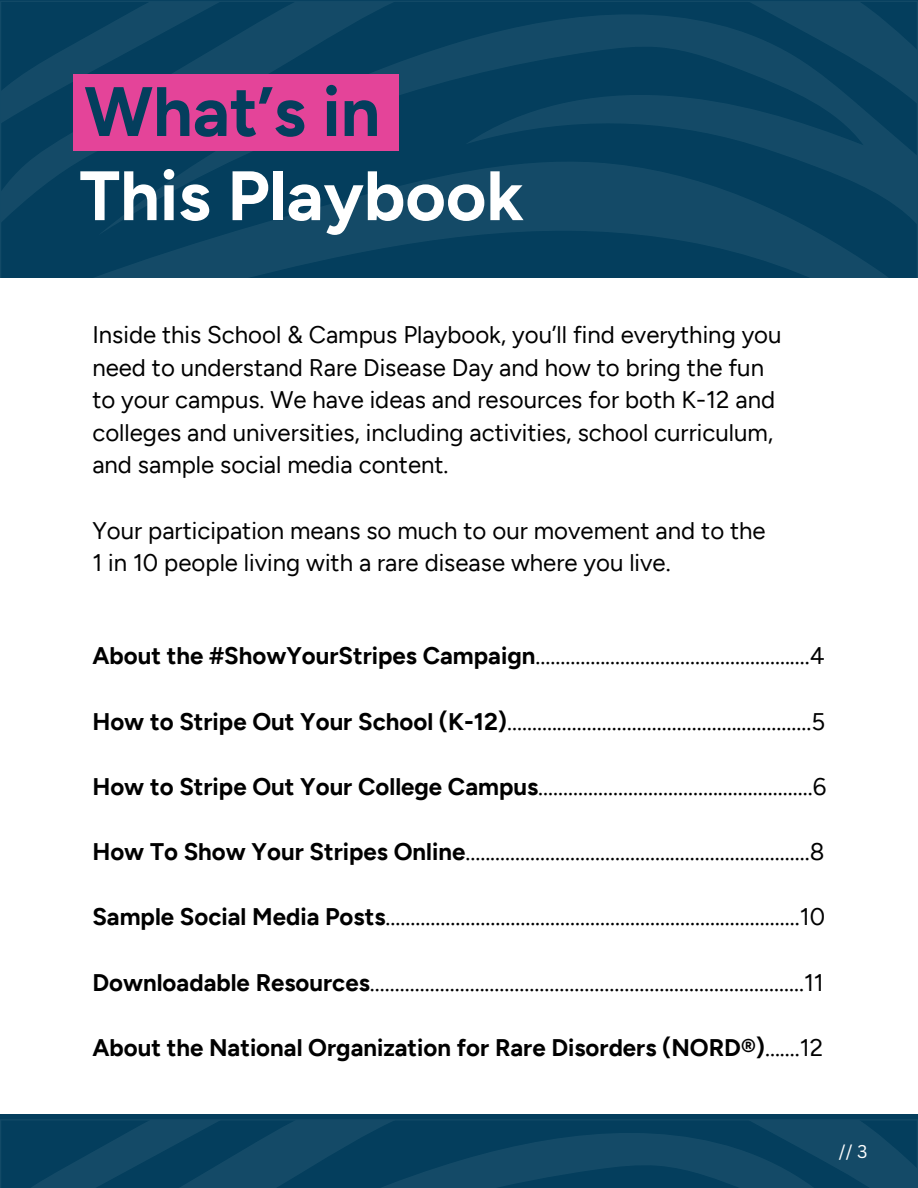
<style>
.page{position:relative;width:918px;height:1188px;background:#fff}
.page>*{position:absolute;margin:0;border:0;box-sizing:border-box;transform-origin:0 0}
.t1{font:700 69.75px "Figtree";color:#fff}
.t2{font:700 69.75px "Figtree";color:#043e5d}
.t3{font:24px/32.7px "Figtree";color:#000}
.t4{font:700 24px "Figtree";color:#000}
.t5{font:18px "Canva Sans";color:#fff}
.s1{font-weight:700}
.s2{font-weight:400}
</style>
<div class="page">
<svg style="left:98px;top:0;width:819px;height:161px;background:#0a4361"></svg>
<svg style="left:1px;top:1px;width:395px;height:160px;background:#0a4261"></svg>
<svg style="left:1px;top:1px;width:220px;height:123px;background:#0a4260"></svg>
<svg style="left:1px;top:161px;width:916px;height:117px;background:#0a4361"></svg>
<div style="left:73px;top:74px;width:325px;height:77px;background:#e44499"></div>
<div style="left:0;top:1114px;width:918px;height:74px;background:#043e5d"></div>
<svg style="left:98px;top:1119px;width:819px;height:69px;fill:#124966"></svg>
<svg style="left:31px;top:1120px;width:365px;height:68px"></svg>
<h1 class="t2" style="left:84px;top:70px;width:297px">What’s in</h1>
<h1 class="t1" style="left:79px;top:154px;width:446px">This Playbook</h1>
<p class="t3" style="left:92px;top:318px;width:691px">Inside this School &amp; Campus Playbook, you’ll find everything you need to understand Rare Disease Day and how to bring the fun to your campus. We have ideas and resources for both K-12 and colleges and universities, including activities, school curriculum, and sample social media content.</p>
<p class="t3" style="left:92px;top:514px;width:675px">Your participation means so much to our movement and to the<br>1 in 10 people living with a rare disease where you live.</p>
<p class="t3" style="left:92px;top:640px;width:734px"><span class="s1">About the #ShowYourStripes Campaign</span>.......................................................4</p>
<p class="t3" style="left:92px;top:705px;width:734px"><span class="s1">How to Stripe Out Your School (K-12)</span>.............................................................5</p>
<p class="t3" style="left:92px;top:770px;width:736px"><span class="s1">How to Stripe Out Your College Campus</span>.......................................................6</p>
<p class="t3" style="left:92px;top:836px;width:734px"><span class="s1">How To Show Your Stripes Online</span>.....................................................................8</p>
<p class="t3" style="left:92px;top:901px;width:734px"><span class="s1">Sample Social Media Posts</span>...................................................................................10</p>
<p class="t3" style="left:92px;top:966px;width:733px"><span class="s1">Downloadable Resources</span>.......................................................................................11</p>
<p class="t4" style="left:92px;top:1033px;width:732px">About the National Organization for Rare Disorders (NORD®)<span class="s2">.......12</span></p>
<p class="t5" style="left:839px;top:1141px;width:30px">// 3</p>
</div>
